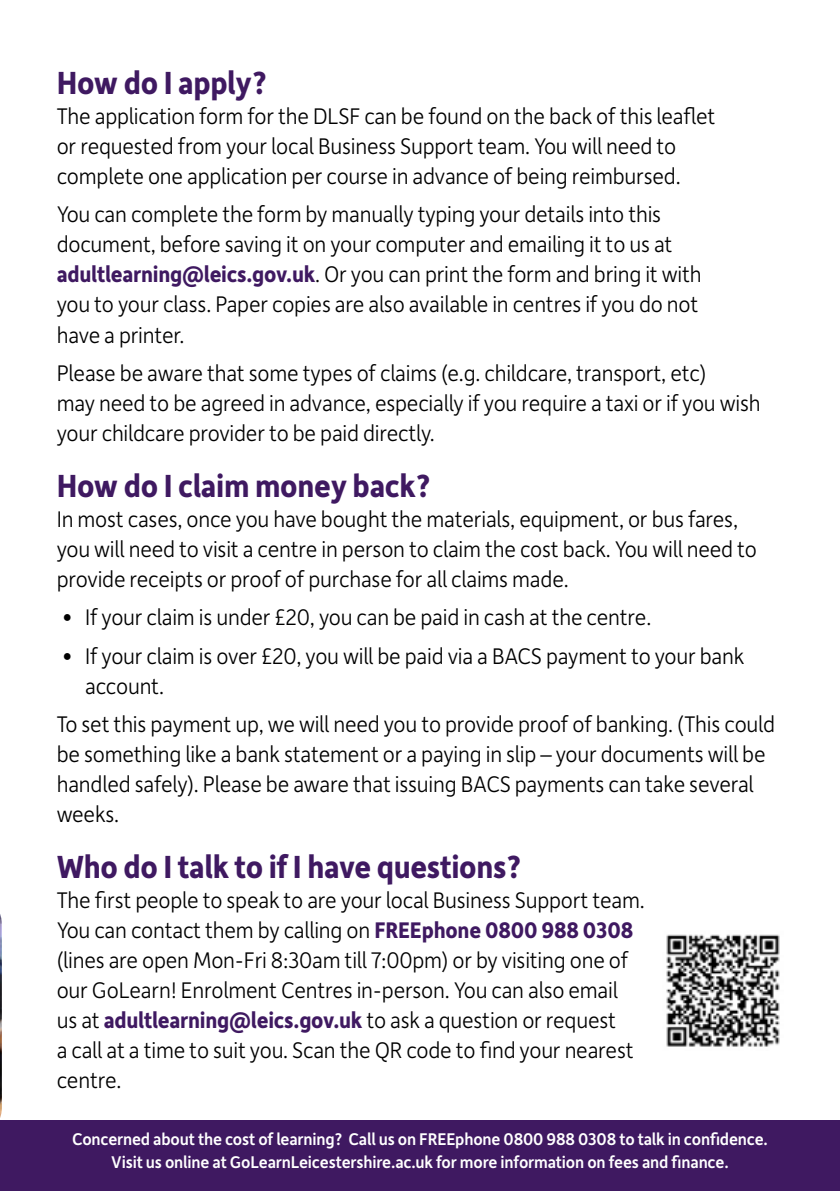
<style>
.page{position:relative;width:840px;height:1191px;background:#fff}
.page>*{position:absolute;margin:0;border:0;box-sizing:border-box;transform-origin:0 0}
.t1{font:700 34px "Depot New";letter-spacing:-.01em;color:#3f1961;scale:.95 1}
.t2{font:300 24px/30px "Depot New";letter-spacing:-.01em;color:#000;scale:.95 1}
.t3{font:500 18px/22.6px "Depot New";letter-spacing:-.01em;color:#fff;text-align:center}
.s1{font-weight:700;color:#3f1961}
</style>
<div class="page">
<img style="left:0;top:914px;width:2px;height:204px">
<div style="left:0;top:1120px;width:839px;height:71px;background:#3f1961"></div>
<img style="left:666px;top:934px;width:114px;height:113px">
<p class="t1" style="left:57px;top:60px;width:222px">How do I apply?</p>
<p class="t2" style="left:57px;top:100px;width:694px">The application form for the DLSF can be found on the back of this leaflet or requested from your local Business Support team. You will need to complete one application per course in advance of being reimbursed.</p>
<p class="t2" style="left:57px;top:198px;width:680px">You can complete the form by manually typing your details into this document, before saving it on your computer and emailing it to us at <span class="s1">adultlearning@leics.gov.uk</span>. Or you can print the form and bring it with you to your class. Paper copies are also available in centres if you do not have a printer.</p>
<p class="t2" style="left:57px;top:357px;width:685px">Please be aware that some types of claims (e.g. childcare, transport, etc)</p>
<p class="t2" style="left:57px;top:387px;width:742px">may need to be agreed in advance, especially if you require a taxi or if you wish your childcare provider to be paid directly.</p>
<p class="t1" style="left:57px;top:463px;width:394px">How do I claim money back?</p>
<p class="t2" style="left:57px;top:502px;width:738px">In most cases, once you have bought the materials, equipment, or bus fares, you will need to visit a centre in person to claim the cost back. You will need to provide receipts or proof of purchase for all claims made.</p>
<p class="t2" style="left:62px;top:601px;width:621px">• If your claim is under £20, you can be paid in cash at the centre.</p>
<p class="t2" style="left:85px;top:639px;width:695px;text-indent:-23px">• If your claim is over £20, you will be paid via a BACS payment to your bank account.</p>
<p class="t2" style="left:57px;top:708px;width:757px">To set this payment up, we will need you to provide proof of banking. (This could be something like a bank statement or a paying in slip – your documents will be handled safely). Please be aware that issuing BACS payments can take several weeks.</p>
<p class="t1" style="left:57px;top:844px;width:490px">Who do I talk to if I have questions?</p>
<p class="t2" style="left:57px;top:883px;width:620px">The first people to speak to are your local Business Support team.<br>You can contact them by calling on <span class="s1">FREEphone 0800 988 0308 </span>(lines are open Mon-Fri 8:30am till 7:00pm) or by visiting one of our GoLearn! Enrolment Centres in-person. You can also email</p>
<p class="t2" style="left:57px;top:1003px;width:590px">us at <span class="s1">adultlearning@leics.gov.uk</span> to ask a question or request</p>
<p class="t2" style="left:57px;top:1033px;width:608px">a call at a time to suit you. Scan the QR code to find your nearest centre.</p>
<p class="t3" style="left:72px;top:1127px;width:697px">Concerned about the cost of learning? Call us on FREEphone 0800 988 0308 to talk in confidence.<br>Visit us online at GoLearnLeicestershire.ac.uk for more information on fees and finance.</p>
</div>
